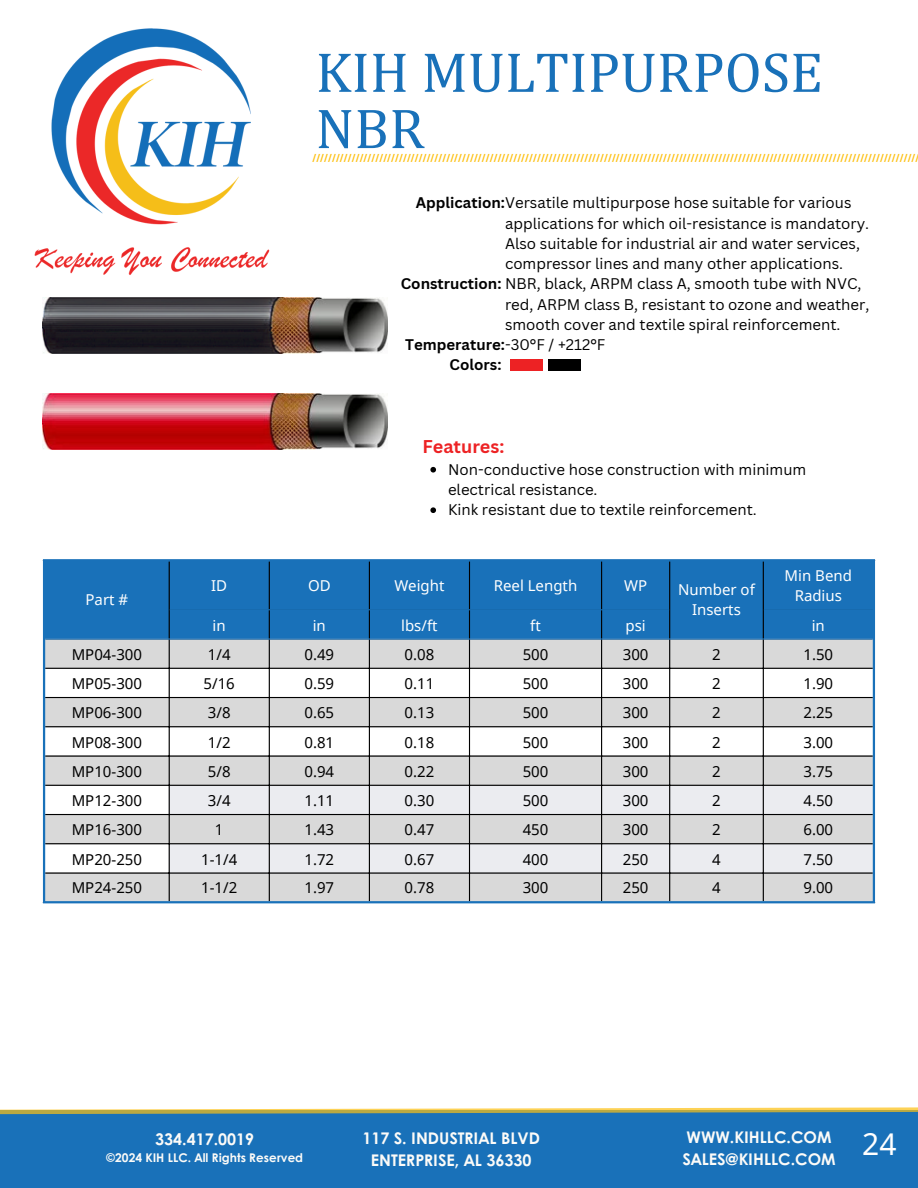
<style>
.page{position:relative;width:918px;height:1188px;background:#fff}
.page>*{position:absolute;margin:0;border:0;box-sizing:border-box;transform-origin:0 0}
.t1{font:57px/56.2px "Cambria";color:#1971b9}
.t2{font:30px "Noto Sans";color:#fff}
.t3{font:700 18px "Canva Sans";color:#ed2224}
.t4{font:700 16.05px/21.9px "Century Gothic";color:#fcfbf8;text-align:center}
.t5{font:15px/20.2px "Canva Sans";color:#000}
.t6{font:15px "Noto Sans";color:#000}
.t7{font:15px/20.2px "Noto Sans";color:#fff;text-align:center}
.t8{font:700 15px "Canva Sans";color:#000}
.t9{font:700 12px "Century Gothic";color:#fcfbf8}
.t10{font:700 9.45px "Canva Sans";color:#fdc012}
.s1{font-weight:700}
.s2{font-weight:400}
</style>
<div class="page">
<div style="left:45px;top:561px;width:828px;height:77px;background:#1971b9"></div>
<svg style="left:45px;top:640px;width:828px;height:261px;fill:#d9d9d9"></svg>
<svg style="left:170px;top:786px;width:703px;height:86px;background:#e3e3e6"></svg>
<hr style="left:169px;top:561px;width:1px;height:340px;background:#000">
<hr style="left:269px;top:561px;width:1px;height:340px;background:#000">
<hr style="left:369px;top:561px;width:1px;height:340px;background:#000">
<hr style="left:469px;top:561px;width:1px;height:340px;background:#000">
<hr style="left:601px;top:561px;width:1px;height:340px;background:#000">
<hr style="left:669px;top:561px;width:1px;height:340px;background:#000">
<hr style="left:763px;top:561px;width:1px;height:340px;background:#000">
<hr style="left:45px;top:668px;width:828px;height:1px;background:#000">
<hr style="left:45px;top:697px;width:828px;height:1px;background:#000">
<hr style="left:45px;top:726px;width:828px;height:1px;background:#000">
<hr style="left:45px;top:755px;width:828px;height:2px;background:#000">
<hr style="left:45px;top:785px;width:828px;height:1px;background:#000">
<hr style="left:45px;top:814px;width:828px;height:1px;background:#000">
<hr style="left:45px;top:843px;width:828px;height:1px;background:#000">
<hr style="left:45px;top:872px;width:828px;height:2px;background:#000">
<hr style="left:170px;top:609px;width:499px;height:1px;background:#1971b9">
<hr style="left:764px;top:609px;width:109px;height:1px;background:#1971b9">
<hr style="left:45px;top:638px;width:828px;height:2px;background:#1971b9">
<hr style="left:43px;top:561px;width:2px;height:340px;background:#1971b9">
<hr style="left:873px;top:561px;width:2px;height:340px;background:#1971b9">
<hr style="left:43px;top:559px;width:832px;height:2px;background:#1971b9">
<hr style="left:43px;top:901px;width:832px;height:2px;background:#1971b9">
<img style="left:34px;top:28px;width:236px;height:247px">
<img style="left:43px;top:394px;width:344px;height:56px">
<div style="left:510px;top:360px;width:33px;height:11px;background:#ed2224"></div>
<div style="left:548px;top:360px;width:33px;height:11px;background:#000"></div>
<img style="left:43px;top:297px;width:344px;height:57px">
<svg style="left:430px;top:467px;width:6px;height:6px"></svg>
<svg style="left:430px;top:507px;width:6px;height:6px"></svg>
<div style="left:0;top:1111px;width:918px;height:77px;background:#1971b9"></div>
<svg style="left:0;top:1107px;width:918px;height:7px"></svg>
<p class="t1" style="left:316px;top:43px;width:509px">KIH MULTIPURPOSE<br>NBR</p>
<p class="t10" style="left:312px;top:150px;width:609px">//////////////////////////////////////////////////////////////////////////////////////////////////////////////////////////////////////////////////////////</p>
<p class="t5" style="left:416px;top:193px;width:437px"><span class="s1">Application:</span>Versatile multipurpose hose suitable for various</p>
<p class="t5" style="left:505px;top:213px;width:366px">applications for which oil-resistance is mandatory.</p>
<p class="t5" style="left:505px;top:233px;width:356px">Also suitable for industrial air and water services,</p>
<p class="t5" style="left:505px;top:253px;width:340px">compressor lines and many other applications.</p>
<p class="t5" style="left:401px;top:274px;width:462px"><span class="s1">Construction:</span> NBR, black, ARPM class A, smooth tube with NVC,</p>
<p class="t5" style="left:505px;top:294px;width:366px">red, ARPM class B, resistant to ozone and weather,</p>
<p class="t5" style="left:505px;top:314px;width:337px">smooth cover and textile spiral reinforcement.</p>
<p class="t8" style="left:405px;top:334px;width:202px">Temperature:<span class="s2">-30°F / +212°F</span></p>
<p class="t8" style="left:450px;top:354px;width:53px">Colors:</p>
<p class="t7" style="left:86px;top:589px;width:44px">Part #</p>
<p class="t3" style="left:423px;top:434px;width:83px">Features:</p>
<p class="t5" style="left:448px;top:459px;width:360px">Non-conductive hose construction with minimum electrical resistance.</p>
<p class="t5" style="left:448px;top:499px;width:310px">Kink resistant due to textile reinforcement.</p>
<h1 class="t7" style="left:211px;top:575px;width:18px">ID</h1>
<h4 class="t7" style="left:308px;top:575px;width:24px">OD</h4>
<h4 class="t7" style="left:394px;top:575px;width:52px">Weight</h4>
<h4 class="t7" style="left:494px;top:575px;width:85px">Reel Length</h4>
<h5 class="t7" style="left:624px;top:575px;width:25px">WP</h5>
<p class="t7" style="left:678px;top:579px;width:78px">Number of</p>
<p class="t7" style="left:692px;top:599px;width:50px">Inserts</p>
<h2 class="t7" style="left:785px;top:565px;width:69px">Min Bend<br>Radius</h2>
<p class="t7" style="left:213px;top:615px;width:15px">in</p>
<p class="t7" style="left:313px;top:615px;width:15px">in</p>
<p class="t7" style="left:401px;top:615px;width:38px">lbs/ft</p>
<p class="t7" style="left:530px;top:615px;width:12px">ft</p>
<p class="t7" style="left:626px;top:615px;width:22px">psi</p>
<p class="t7" style="left:812px;top:615px;width:15px">in</p>
<p class="t6" style="left:72px;top:644px;width:72px">MP04-300</p>
<p class="t6" style="left:208px;top:644px;width:24px">1/4</p>
<p class="t6" style="left:304px;top:644px;width:31px">0.49</p>
<p class="t6" style="left:405px;top:644px;width:31px">0.08</p>
<p class="t6" style="left:523px;top:644px;width:27px">500</p>
<p class="t6" style="left:623px;top:644px;width:27px">300</p>
<p class="t6" style="left:712px;top:644px;width:10px">2</p>
<p class="t6" style="left:803px;top:644px;width:31px">1.50</p>
<p class="t6" style="left:72px;top:673px;width:72px">MP05-300</p>
<p class="t6" style="left:204px;top:673px;width:33px">5/16</p>
<p class="t6" style="left:304px;top:673px;width:31px">0.59</p>
<p class="t6" style="left:405px;top:673px;width:31px">0.11</p>
<p class="t6" style="left:523px;top:673px;width:27px">500</p>
<p class="t6" style="left:623px;top:673px;width:27px">300</p>
<p class="t6" style="left:712px;top:673px;width:10px">2</p>
<p class="t6" style="left:803px;top:673px;width:31px">1.90</p>
<p class="t6" style="left:72px;top:702px;width:72px">MP06-300</p>
<p class="t6" style="left:208px;top:702px;width:24px">3/8</p>
<p class="t6" style="left:304px;top:702px;width:31px">0.65</p>
<p class="t6" style="left:405px;top:702px;width:31px">0.13</p>
<p class="t6" style="left:523px;top:702px;width:27px">500</p>
<p class="t6" style="left:623px;top:702px;width:27px">300</p>
<p class="t6" style="left:712px;top:702px;width:10px">2</p>
<p class="t6" style="left:803px;top:702px;width:31px">2.25</p>
<p class="t6" style="left:72px;top:732px;width:72px">MP08-300</p>
<p class="t6" style="left:208px;top:732px;width:24px">1/2</p>
<p class="t6" style="left:304px;top:732px;width:31px">0.81</p>
<p class="t6" style="left:405px;top:732px;width:31px">0.18</p>
<p class="t6" style="left:523px;top:732px;width:27px">500</p>
<p class="t6" style="left:623px;top:732px;width:27px">300</p>
<p class="t6" style="left:712px;top:732px;width:10px">2</p>
<p class="t6" style="left:803px;top:732px;width:31px">3.00</p>
<p class="t6" style="left:72px;top:761px;width:72px">MP10-300</p>
<p class="t6" style="left:208px;top:761px;width:24px">5/8</p>
<p class="t6" style="left:304px;top:761px;width:31px">0.94</p>
<p class="t6" style="left:405px;top:761px;width:31px">0.22</p>
<p class="t6" style="left:523px;top:761px;width:27px">500</p>
<p class="t6" style="left:623px;top:761px;width:27px">300</p>
<p class="t6" style="left:712px;top:761px;width:10px">2</p>
<p class="t6" style="left:803px;top:761px;width:31px">3.75</p>
<p class="t6" style="left:72px;top:790px;width:72px">MP12-300</p>
<p class="t6" style="left:208px;top:790px;width:24px">3/4</p>
<p class="t6" style="left:304px;top:790px;width:31px">1.11</p>
<p class="t6" style="left:405px;top:790px;width:31px">0.30</p>
<p class="t6" style="left:523px;top:790px;width:27px">500</p>
<p class="t6" style="left:623px;top:790px;width:27px">300</p>
<p class="t6" style="left:712px;top:790px;width:10px">2</p>
<p class="t6" style="left:803px;top:790px;width:31px">4.50</p>
<p class="t6" style="left:72px;top:819px;width:72px">MP16-300</p>
<p class="t6" style="left:215px;top:819px;width:10px">1</p>
<p class="t6" style="left:304px;top:819px;width:31px">1.43</p>
<p class="t6" style="left:405px;top:819px;width:31px">0.47</p>
<p class="t6" style="left:523px;top:819px;width:27px">450</p>
<p class="t6" style="left:623px;top:819px;width:27px">300</p>
<p class="t6" style="left:712px;top:819px;width:10px">2</p>
<p class="t6" style="left:803px;top:819px;width:31px">6.00</p>
<p class="t6" style="left:72px;top:849px;width:72px">MP20-250</p>
<p class="t6" style="left:201px;top:849px;width:38px">1-1/4</p>
<p class="t6" style="left:304px;top:849px;width:31px">1.72</p>
<p class="t6" style="left:405px;top:849px;width:31px">0.67</p>
<p class="t6" style="left:523px;top:849px;width:27px">400</p>
<p class="t6" style="left:623px;top:849px;width:27px">250</p>
<p class="t6" style="left:712px;top:849px;width:10px">4</p>
<p class="t6" style="left:803px;top:849px;width:31px">7.50</p>
<p class="t6" style="left:72px;top:877px;width:72px">MP24-250</p>
<p class="t6" style="left:201px;top:877px;width:38px">1-1/2</p>
<p class="t6" style="left:304px;top:877px;width:31px">1.97</p>
<p class="t6" style="left:405px;top:877px;width:31px">0.78</p>
<p class="t6" style="left:523px;top:877px;width:27px">300</p>
<p class="t6" style="left:623px;top:877px;width:27px">250</p>
<p class="t6" style="left:712px;top:877px;width:10px">4</p>
<p class="t6" style="left:803px;top:877px;width:31px">9.00</p>
<p class="t4" style="left:155px;top:1127px;width:100px">334.417.0019</p>
<h3 class="t9" style="left:106px;top:1148px;width:198px">©2024 KIH LLC. All Rights Reserved</h3>
<h3 class="t4" style="left:362px;top:1126px;width:179px">117 S. INDUSTRIAL BLVD<br>ENTERPRISE, AL 36330</h3>
<p class="t4" style="left:682px;top:1126px;width:155px;line-height:21.3px;text-align:left">WWW.KIHLLC.COM<br>SALES@KIHLLC.COM</p>
<p class="t2" style="left:862px;top:1123px;width:36px">24</p>
</div>
